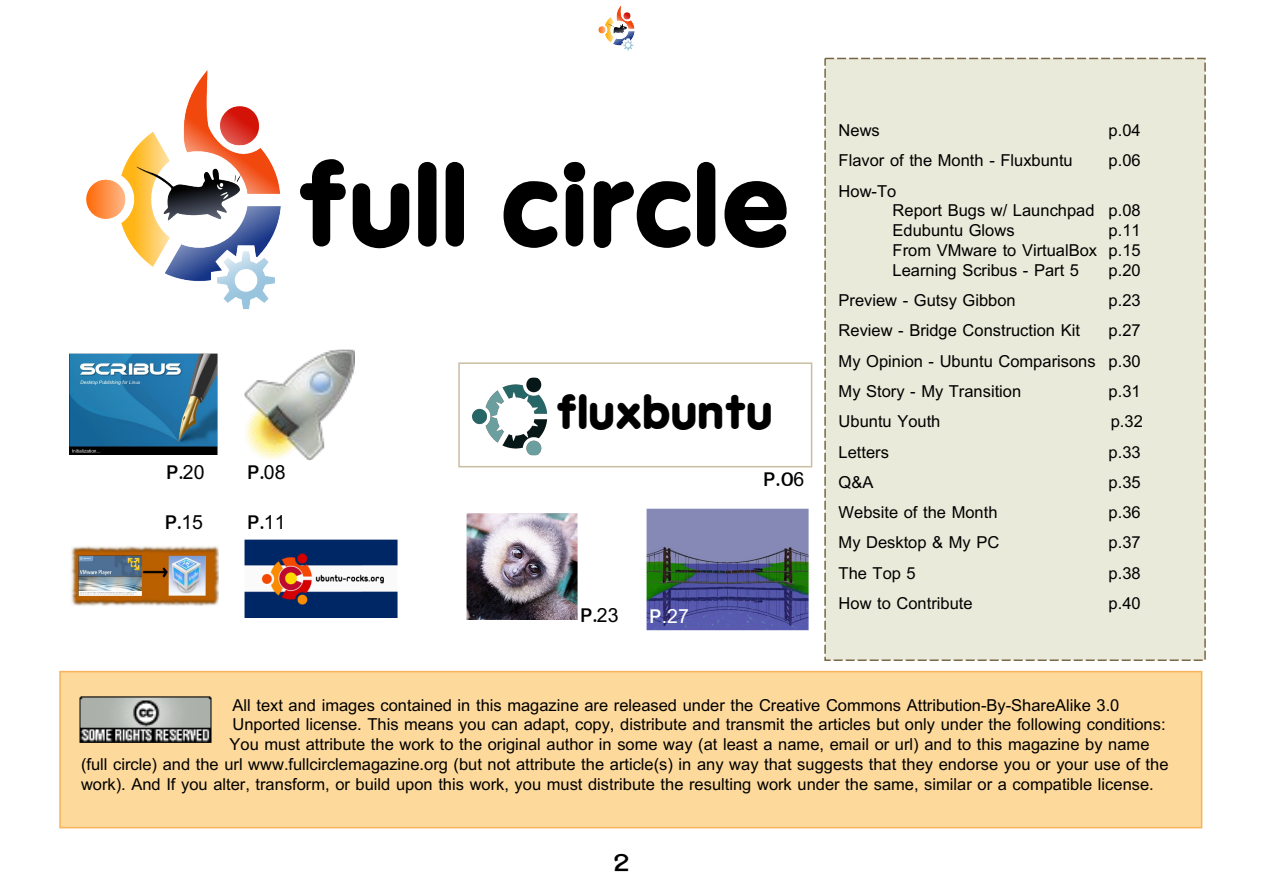
<style>
.page{position:relative;width:1263px;height:893px;background:#fff}
.page>*{position:absolute;margin:0;border:0;box-sizing:border-box;transform-origin:0 0}
.t1{font:700 114px "Mg Open Modata";letter-spacing:-.11em;color:#000}
.t2{font:700 46.5px "Mg Open Modata";letter-spacing:-.015em;color:#000}
.t3{font:700 24px "Garuda";color:#000}
.t4{font:700 19.5px "Garuda";color:#000}
.t5{font:19.5px "Garuda";color:#fff}
.t6{font:16.5px/19.8px "Garuda";color:#000;text-align:justify}
.t7{font:16.5px "Garuda";letter-spacing:.11em;color:#000}
.t8{font:16.5px "Garuda";letter-spacing:.055em;color:#000}
.s1{font-weight:400}
.s2{font-weight:700}
</style>
<div class="page">
<img style="left:598px;top:5px;width:37px;height:46px">
<div style="left:825px;top:58px;width:380px;height:602px;background:#eaeada"></div>
<div style="left:824px;top:58px;width:382px;height:603px;border:2px dashed #796646"></div>
<img style="left:466px;top:513px;width:112px;height:107px">
<img style="left:69px;top:354px;width:149px;height:101px">
<div style="left:458px;top:362px;width:354px;height:105px;border:2px solid #c9bea0"></div>
<img style="left:646px;top:509px;width:162px;height:121px">
<img style="left:244px;top:350px;width:111px;height:110px">
<img style="left:244px;top:540px;width:154px;height:77px">
<img style="left:86px;top:70px;width:195px;height:239px">
<div style="left:60px;top:672px;width:1142px;height:156px;background:#fdd99b"></div>
<div style="left:59px;top:671px;width:1143px;height:157px;border:2px solid #f9b358"></div>
<img style="left:80px;top:696px;width:132px;height:47px">
<img style="left:472px;top:378px;width:75px;height:77px">
<img style="left:71px;top:546px;width:148px;height:59px">
<h1 class="t1" style="left:300px;top:139px;width:499px">fullcircle</h1>
<p class="t4" style="left:166px;top:461px;width:40px">P.<span class="s1">20</span></p>
<p class="t4" style="left:248px;top:461px;width:40px">P.<span class="s1">08</span></p>
<p class="t4" style="left:165px;top:511px;width:40px">P.<span class="s1">15</span></p>
<p class="t4" style="left:248px;top:511px;width:40px">P.<span class="s1">11</span></p>
<h2 class="t2" style="left:557px;top:385px;width:218px">fluxbuntu</h2>
<p class="t4" style="left:580px;top:604px;width:40px">P.<span class="s1">23</span></p>
<p class="t5" style="left:650px;top:605px;width:41px"><span class="s2">P</span>.27</p>
<p class="t4" style="left:764px;top:467px;width:42px">P.0<span class="s1">6</span></p>
<p class="t6" style="left:838px;top:120px;width:39px">News</p>
<p class="t6" style="left:1108px;top:120px;width:34px">p.04</p>
<p class="t6" style="left:838px;top:151px;width:235px">Flavor ofth e Month - Fluxbuntu</p>
<p class="t6" style="left:1108px;top:151px;width:34px">p.06</p>
<p class="t6" style="left:892px;top:181px;width:250px;text-align:left;text-indent:-54px">H ow -To<br>Re portBugs w /Launch pad p.08<br>Edubuntu Glow s</p>
<p class="t6" style="left:892px;top:221px;width:250px;text-indent:216px">p.11<br>From VMw are to VirtualBox p.15<br>Le arning Scribus - Part5</p>
<p class="t6" style="left:1108px;top:260px;width:34px">p.20</p>
<p class="t6" style="left:838px;top:290px;width:179px">Pre vie w - Guts y Gibbon</p>
<p class="t6" style="left:1108px;top:290px;width:34px">p.23</p>
<p class="t6" style="left:838px;top:321px;width:247px">Re vie w - Bridge Cons truction Kit</p>
<p class="t6" style="left:838px;top:316px;width:304px;line-height:30.3px;text-indent:270px">p.27<br>My Opinion - Ubuntu Com paris ons p.30<br>My Story - My Trans ition</p>
<p class="t6" style="left:1108px;top:381px;width:34px">p.31</p>
<p class="t8" style="left:838px;top:412px;width:99px">Ubuntu Youth</p>
<p class="t6" style="left:1111px;top:412px;width:34px">p.32</p>
<p class="t6" style="left:838px;top:442px;width:48px">Le tte rs</p>
<p class="t6" style="left:1108px;top:442px;width:34px">p.33</p>
<p class="t6" style="left:838px;top:472px;width:36px">Q&amp; A</p>
<p class="t6" style="left:1108px;top:472px;width:34px">p.35</p>
<p class="t6" style="left:838px;top:503px;width:156px">W e bs ite ofth e Month</p>
<p class="t6" style="left:1108px;top:503px;width:34px">p.36</p>
<p class="t7" style="left:838px;top:533px;width:162px">My Desktop &amp; My PC</p>
<p class="t6" style="left:1108px;top:533px;width:34px">p.37</p>
<p class="t6" style="left:838px;top:563px;width:79px">Th e Top 5</p>
<p class="t6" style="left:1108px;top:563px;width:34px">p.38</p>
<p class="t6" style="left:838px;top:593px;width:131px">H ow to Contribute</p>
<p class="t6" style="left:1108px;top:593px;width:34px">p.40</p>
<p class="t6" style="left:232px;top:695px;width:888px">Allte xtand im age s containe d in th is m agazine are re le as e d unde r th e Cre ative Com m ons Attribution-By-Sh are Alik e 3.0</p>
<p class="t6" style="left:232px;top:715px;width:934px">Unporte d lice ns e . Th is m e ans you can adapt, copy, dis tribute and trans m itth e article s butonly unde r th e follow ing conditions :</p>
<p class="t6" style="left:230px;top:735px;width:917px">You m us tattribute th e w ork to th e originalauth or in s om e w ay (atle as ta nam e , e m ailor url) and to th is m agazine by nam e</p>
<p class="t6" style="left:81px;top:754px;width:1084px">(fullcircle ) and th e urlw w w .fullcircle m agazine .org (butnotattribute th e article (s ) in any w ay th ats ugge s ts th atth e y e ndors e you or your us e ofth e</p>
<p class="t6" style="left:81px;top:774px;width:1074px">w ork ). And Ifyou alte r, trans form , or build upon th is w ork , you m us tdis tribute th e re s ulting w ork unde r th e s am e , s im ilar or a com patible lice ns e .</p>
<h3 class="t3" style="left:612px;top:848px;width:18px">2</h3>
</div>
